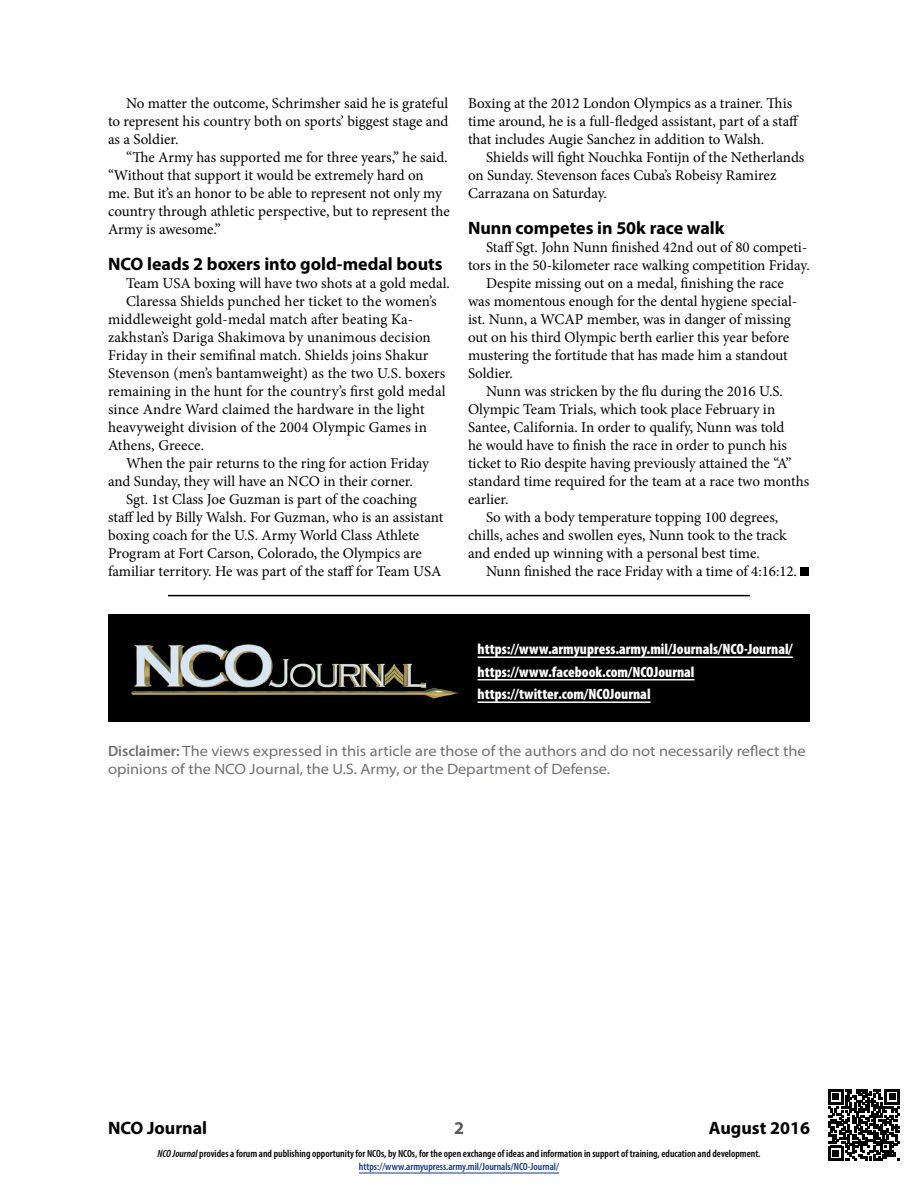
<style>
.page{position:relative;width:918px;height:1188px;background:#fff}
.page>*{position:absolute;margin:0;border:0;box-sizing:border-box;transform-origin:0 0}
.subhead{font:700 18px "Myriad Pro";color:#000}
.t1{font:700 18px "Myriad Pro";color:#58595b}
.body{font:15px/18px "Minion Pro";color:#000}
.disclaimer{font:semi-expanded 15px/18px "Myriad Pro";color:#6d6e71}
.contact_urls{font:900 condensed 15px "Myriad Pro";color:#fff}
.t2{font:600 condensed 10.5px/13.5px "Myriad Pro";color:#000;text-align:center}
.s1{font-weight:600;font-stretch:normal}
.s2{font-style:italic}
.s3{color:#15397f}
</style>
<div class="page">
<div style="left:800px;top:567px;width:9px;height:9px;background:#000"></div>
<hr style="left:168px;top:595px;width:582px;height:1px;background:#000">
<div style="left:108px;top:614px;width:702px;height:108px;background:#000"></div>
<hr style="left:478px;top:656px;width:315px;height:2px;background:#fff">
<hr style="left:478px;top:679px;width:217px;height:1px;background:#fff">
<hr style="left:478px;top:701px;width:173px;height:2px;background:#fff">
<img style="left:131px;top:644px;width:328px;height:55px">
<hr style="left:359px;top:1173px;width:200px;height:1px;background:#15397f">
<svg style="left:828px;top:1089px;width:72px;height:72px"></svg>
<p class="body" style="left:108px;top:94px;width:342px;text-align:justify;text-indent:18px">No matter the outcome, Schrimsher said he is grateful to represent his country both on sports’ biggest stage and as a Soldier.</p>
<p class="body" style="left:108px;top:148px;width:343px;text-indent:18px">“The Army has supported me for three years,” he said. “Without that support it would be extremely hard on<br>me. But it’s an honor to be able to represent not only my country through athletic perspective, but to represent the Army is awesome.”</p>
<p class="subhead" style="left:108px;top:252px;width:336px">NCO leads 2 boxers into gold-medal bouts</p>
<p class="body" style="left:126px;top:274px;width:325px">Team USA boxing will have two shots at a gold medal.</p>
<p class="body" style="left:108px;top:292px;width:339px;text-indent:18px">Claressa Shields punched her ticket to the women’s middleweight gold-medal match after beating Ka&shy;zakhstan’s Dariga Shakimova by unanimous decision Friday in their semifinal match. Shields joins Shakur Stevenson (men’s bantamweight) as the two U.S. boxers remaining in the hunt for the country’s first gold medal since Andre Ward claimed the hardware in the light heavyweight division of the 2004 Olympic Games in Athens, Greece.</p>
<p class="body" style="left:108px;top:454px;width:323px;text-indent:18px">When the pair returns to the ring for action Friday and Sunday, they will have an NCO in their corner.</p>
<p class="body" style="left:108px;top:490px;width:337px;text-indent:18px">Sgt. 1st Class Joe Guzman is part of the coaching staff led by Billy Walsh. For Guzman, who is an assistant boxing coach for the U.S. Army World Class Athlete Program at Fort Carson, Colorado, the Olympics are familiar territory. He was part of the staff for Team USA</p>
<p class="body" style="left:468px;top:94px;width:333px">Boxing at the 2012 London Olympics as a trainer. This time around, he is a full-fledged assistant, part of a staff that includes Augie Sanchez in addition to Walsh.</p>
<p class="body" style="left:468px;top:148px;width:338px;text-indent:18px">Shields will fight Nouchka Fontijn of the Netherlands on Sunday. Stevenson faces Cuba’s Robeisy Ramirez<br>Carrazana on Saturday.</p>
<p class="subhead" style="left:468px;top:216px;width:258px">Nunn competes in 50k race walk</p>
<p class="body" style="left:468px;top:238px;width:343px;text-align:right">Staff Sgt. John Nunn finished 42nd out of 80 competi&shy;tors in the 50-kilometer race walking competition Friday.</p>
<p class="body" style="left:468px;top:274px;width:331px;text-indent:18px">Despite missing out on a medal, finishing the race was momentous enough for the dental hygiene special&shy;ist. Nunn, a WCAP member, was in danger of missing out on his third Olympic berth earlier this year before mustering the fortitude that has made him a standout Soldier.</p>
<p class="body" style="left:468px;top:382px;width:343px;text-indent:18px">Nunn was stricken by the flu during the 2016 U.S.<br>Olympic Team Trials, which took place February in Santee, California. In order to qualify, Nunn was told<br>he would have to finish the race in order to punch his ticket to Rio despite having previously attained the “A” standard time required for the team at a race two months earlier.</p>
<p class="body" style="left:468px;top:508px;width:320px;text-indent:18px">So with a body temperature topping 100 degrees, chills, aches and swollen eyes, Nunn took to the track and ended up winning with a personal best time.</p>
<p class="body" style="left:486px;top:562px;width:313px">Nunn finished the race Friday with a time of 4:16:12.</p>
<p class="contact_urls" style="left:478px;top:640px;width:317px">https://www.armyupress.army.mil/Journals/NCO-Journal/</p>
<p class="contact_urls" style="left:478px;top:662px;width:218px">https://www.facebook.com/NCOJournal</p>
<p class="contact_urls" style="left:478px;top:685px;width:175px">https://twitter.com/NCOJournal</p>
<p class="disclaimer" style="left:108px;top:742px;width:699px"><span class="s1">Disclaimer:</span> The views expressed in this article are those of the authors and do not necessarily reflect the opinions of the NCO Journal, the U.S. Army, or the Department of Defense.</p>
<p class="subhead" style="left:108px;top:1116px;width:101px">NCO Journal</p>
<p class="t1" style="left:454px;top:1116px;width:11px">2</p>
<p class="subhead" style="left:709px;top:1116px;width:103px">August 2016</p>
<p class="t2" style="left:157px;top:1146px;width:605px"><span class="s2">NCO Journal</span> provides a forum and publishing opportunity for NCOs, by NCOs, for the open exchange of ideas and information in support of training, education and development. <span class="s3">https://www.armyupress.army.mil/Journals/NCO-Journal/</span></p>
</div>
